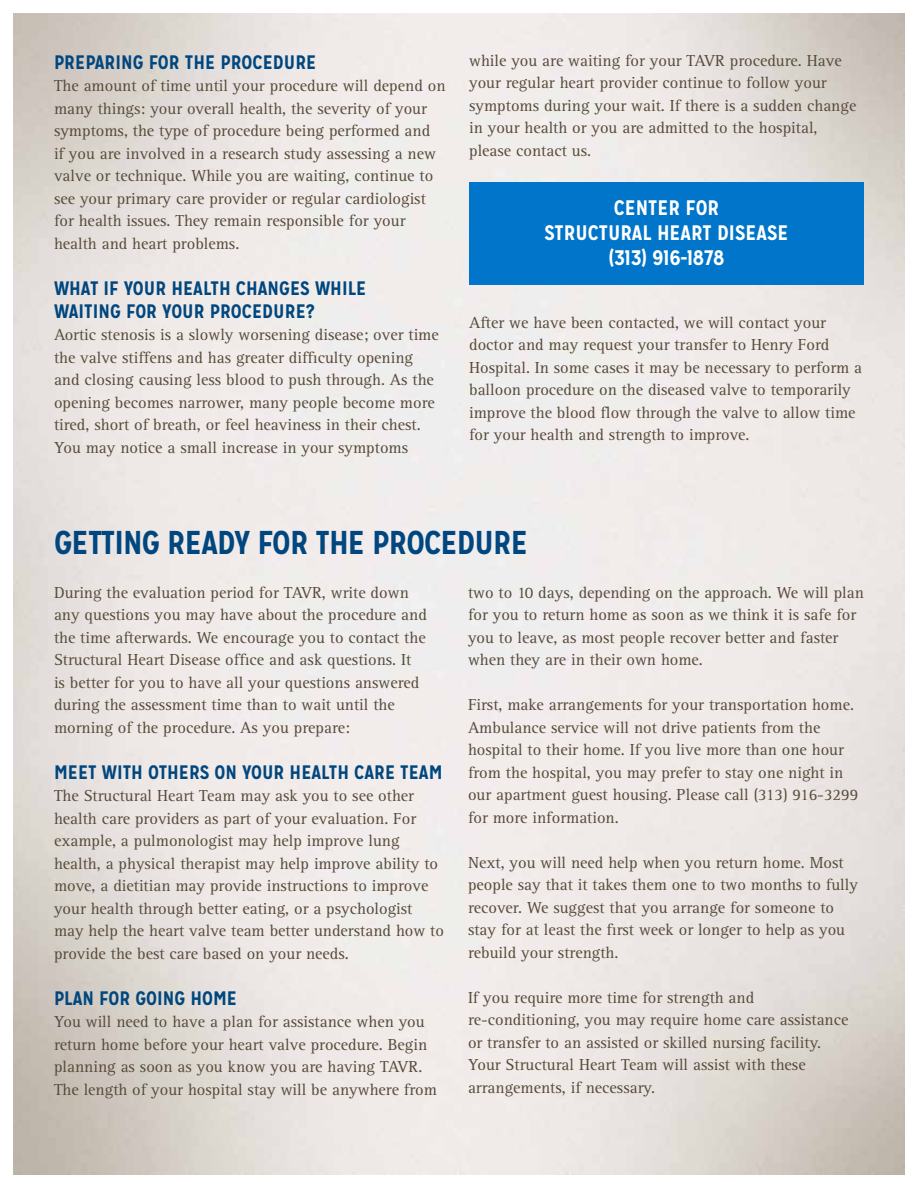
<style>
.page{position:relative;width:918px;height:1188px;background:#fff}
.page>*{position:absolute;margin:0;border:0;box-sizing:border-box;transform-origin:0 0}
.t1{font:700 33px "Mission Gothic";letter-spacing:-.025em;color:#00467f}
.t2{font:700 21px/25.2px "Mission Gothic";color:#fff;text-align:center}
.t3{font:700 19.5px/23.4px "Mission Gothic";color:#00467f}
.t4{font:16.5px/22.5px "Rotis Serif";color:#584a3a}
</style>
<div class="page">
<img style="left:13px;top:13px;width:892px;height:1161px">
<div style="left:470px;top:182px;width:394px;height:103px;background:#0075c9"></div>
<p class="t3" style="left:54px;top:50px;width:264px">PREPARING FOR THE PROCEDURE</p>
<p class="t4" style="left:54px;top:75px;width:393px">The amount of time until your procedure will depend on many things: your overall health, the severity of your symptoms, the type of procedure being performed and<br>if you are involved in a research study assessing a new valve or technique. While you are waiting, continue to see your primary care provider or regular cardiologist for health issues. They remain responsible for your health and heart problems.</p>
<p class="t3" style="left:54px;top:276px;width:314px">WHAT IF YOUR HEALTH CHANGES WHILE<br>WAITING FOR YOUR PROCEDURE?</p>
<p class="t4" style="left:54px;top:324px;width:386px">Aortic stenosis is a slowly worsening disease; over time the valve stiffens and has greater difficulty opening and closing causing less blood to push through. As the opening becomes narrower, many people become more tired, short of breath, or feel heaviness in their chest.<br>You may notice a small increase in your symptoms</p>
<p class="t4" style="left:469px;top:49px;width:389px">while you are waiting for your TAVR procedure. Have your regular heart provider continue to follow your symptoms during your wait. If there is a sudden change in your health or you are admitted to the hospital, please contact us.</p>
<p class="t2" style="left:545px;top:195px;width:245px">CENTER FOR<br>STRUCTURAL HEART DISEASE (313) 916-1878</p>
<p class="t4" style="left:469px;top:312px;width:395px">After we have been contacted, we will contact your doctor and may request your transfer to Henry Ford Hospital. In some cases it may be necessary to perform a balloon procedure on the diseased valve to temporarily improve the blood flow through the valve to allow time for your health and strength to improve.</p>
<h1 class="t1" style="left:54px;top:522px;width:476px">GETTING READY FOR THE PROCEDURE</h1>
<p class="t4" style="left:54px;top:582px;width:374px">During the evaluation period for TAVR, write down any questions you may have about the procedure and the time afterwards. We encourage you to contact the Structural Heart Disease office and ask questions. It<br>is better for you to have all your questions answered during the assessment time than to wait until the morning of the procedure. As you prepare:</p>
<p class="t3" style="left:54px;top:760px;width:390px">MEET WITH OTHERS ON YOUR HEALTH CARE TEAM</p>
<p class="t4" style="left:54px;top:785px;width:392px">The Structural Heart Team may ask you to see other health care providers as part of your evaluation. For example, a pulmonologist may help improve lung health, a physical therapist may help improve ability to move, a dietitian may provide instructions to improve your health through better eating, or a psychologist may help the heart valve team better understand how to provide the best care based on your needs.</p>
<p class="t3" style="left:54px;top:986px;width:185px">PLAN FOR GOING HOME</p>
<p class="t4" style="left:54px;top:1011px;width:385px">You will need to have a plan for assistance when you return home before your heart valve procedure. Begin planning as soon as you know you are having TAVR.<br>The length of your hospital stay will be anywhere from</p>
<p class="t4" style="left:468px;top:582px;width:397px">two to 10 days, depending on the approach. We will plan for you to return home as soon as we think it is safe for you to leave, as most people recover better and faster when they are in their own home.</p>
<p class="t4" style="left:468px;top:694px;width:392px">First, make arrangements for your transportation home.<br>Ambulance service will not drive patients from the hospital to their home. If you live more than one hour from the hospital, you may prefer to stay one night in our apartment guest housing. Please call (313) 916-3299 for more information.</p>
<p class="t4" style="left:468px;top:852px;width:392px">Next, you will need help when you return home. Most people say that it takes them one to two months to fully recover. We suggest that you arrange for someone to stay for at least the first week or longer to help as you rebuild your strength.</p>
<p class="t4" style="left:468px;top:987px;width:382px">If you require more time for strength and re-conditioning, you may require home care assistance or transfer to an assisted or skilled nursing facility.<br>Your Structural Heart Team will assist with these arrangements, if necessary.</p>
</div>
